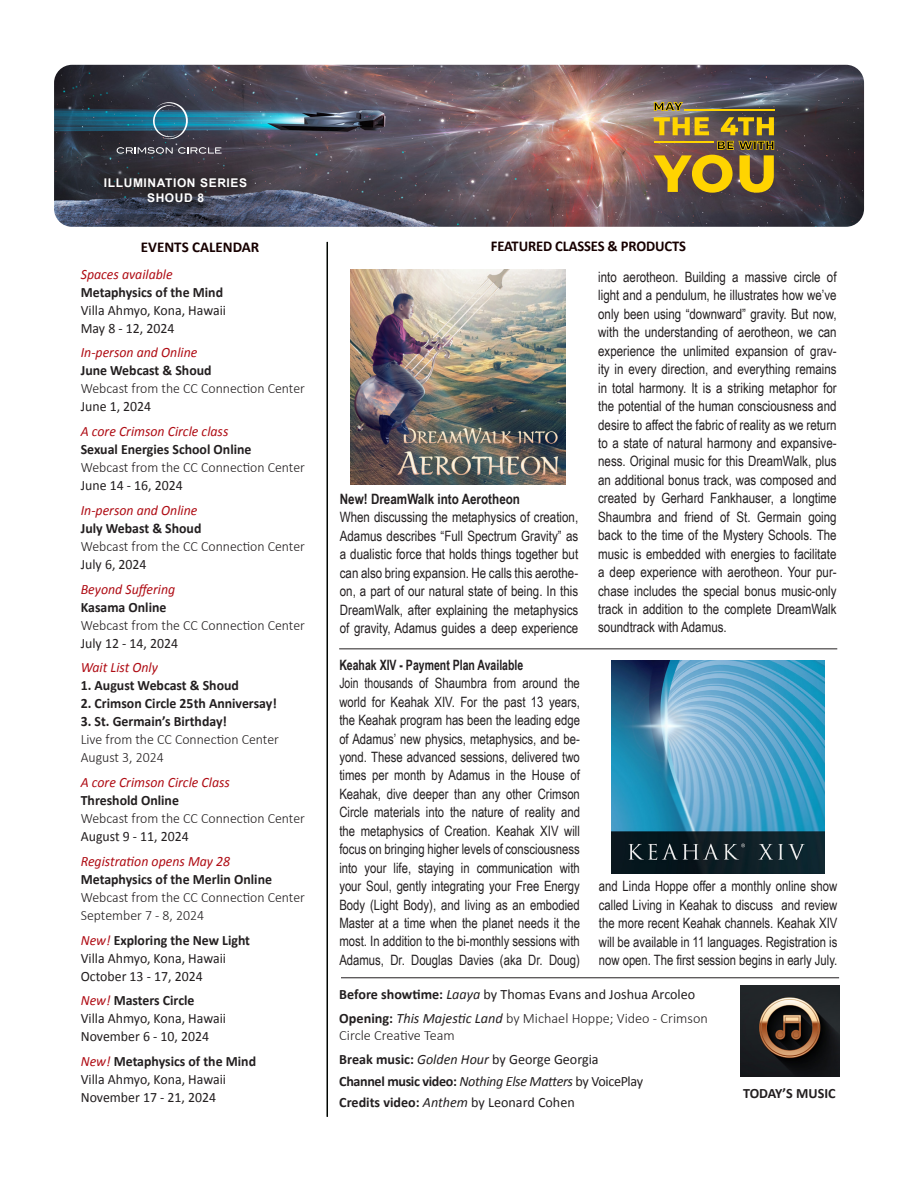
<style>
.page{position:relative;width:918px;height:1188px;background:#fff}
.page>*{position:absolute;margin:0;border:0;box-sizing:border-box;transform-origin:0 0}
.t1{font:700 15px "Calibri";letter-spacing:-.01em;color:#170000}
.t2{font:14.25px/18.5px "Arial Narrow";color:#231f20;text-align:justify}
.t3{font:14.25px/18.5px "Arial Narrow";color:#231f20;text-align:justify;scale:.9 1}
.t4{font:300 14.25px/18px "Calibri";color:#231f20}
.t5{font:700 14.25px "Calibri";color:#231f20}
.t6{font:14.25px "Calibri";color:#231f20}
.t7{font:italic 14.25px "Calibri";color:#af0c14}
.t8{font:700 14.25px "Calibri";letter-spacing:-.025em;color:#231f20}
.t9{font:700 14.25px "Arial Narrow";color:#231f20;scale:.9 1}
.t10{font:700 14.25px "Arial Narrow";color:#231f20}
.t11{font:700 12px "Arial";letter-spacing:.05em;color:#fff}
.s1{font-weight:400}
.s2{font-weight:400;font-style:italic;color:#af0c14}
.s3{font-weight:700}
.s4{font-style:italic}
.s5{font-weight:400;font-style:italic}
</style>
<div class="page">
<img style="left:54px;top:65px;width:810px;height:162px">
<hr style="left:327px;top:242px;width:1px;height:875px;background:#000500">
<img style="left:741px;top:986px;width:98px;height:91px">
<hr style="left:339px;top:648px;width:498px;height:1px;background:#231f20">
<hr style="left:341px;top:977px;width:498px;height:1px;background:#231f20">
<svg style="left:151px;top:100px;width:39px;height:41px"></svg>
<svg style="left:117px;top:147px;width:105px;height:7px"></svg>
<svg style="left:90px;top:164px;width:171px;height:52px"></svg>
<img style="left:351px;top:270px;width:214px;height:214px">
<img style="left:612px;top:661px;width:212px;height:212px">
<svg style="left:654px;top:102px;width:29px;height:9px"></svg>
<svg style="left:654px;top:117px;width:55px;height:18px"></svg>
<svg style="left:721px;top:117px;width:53px;height:18px"></svg>
<svg style="left:654px;top:141px;width:120px;height:52px"></svg>
<hr style="left:684px;top:109px;width:90px;height:2px;background:#ffd400">
<hr style="left:655px;top:141px;width:59px;height:2px;background:#ffd400">
<p class="t11" style="left:104px;top:175px;width:145px">ILLUMINATION SERIES</p>
<p class="t11" style="left:147px;top:190px;width:58px">SHOUD 8</p>
<p class="t1" style="left:141px;top:237px;width:120px">EVENTS CALENDAR</p>
<p class="t7" style="left:81px;top:264px;width:93px">Spaces available</p>
<p class="t5" style="left:81px;top:283px;width:144px">Metaphysics of the Mind</p>
<p class="t6" style="left:81px;top:301px;width:147px">Villa Ahmyo, Kona, Hawaii</p>
<p class="t6" style="left:81px;top:319px;width:95px">May 8 - 12, 2024</p>
<p class="t7" style="left:81px;top:343px;width:118px">In-person and Online</p>
<p class="t5" style="left:81px;top:362px;width:132px">June Webcast &amp; Shoud</p>
<p class="t4" style="left:81px;top:379px;width:226px">Webcast from the CC Connection Center<br><span class="s1">June 1, 2024</span></p>
<p class="t7" style="left:81px;top:422px;width:149px">A core Crimson Circle class</p>
<p class="t5" style="left:81px;top:440px;width:172px">Sexual Energies School Online</p>
<p class="t4" style="left:81px;top:458px;width:226px">Webcast from the CC Connection Center<br><span class="s1">June 14 - 16, 2024</span></p>
<p class="t7" style="left:81px;top:500px;width:118px">In-person and Online</p>
<p class="t5" style="left:81px;top:519px;width:122px">July Webast &amp; Shoud</p>
<p class="t4" style="left:81px;top:536px;width:226px">Webcast from the CC Connection Center<br><span class="s1">July 6, 2024</span></p>
<p class="t7" style="left:81px;top:579px;width:96px">Beyond Suffering</p>
<p class="t5" style="left:81px;top:598px;width:87px">Kasama Online</p>
<p class="t4" style="left:81px;top:615px;width:226px">Webcast from the CC Connection Center<br><span class="s1">July 12 - 14, 2024</span></p>
<p class="t7" style="left:81px;top:658px;width:79px">Wait List Only</p>
<p class="t5" style="left:81px;top:677px;width:160px">1. August Webcast &amp; Shoud</p>
<p class="t5" style="left:81px;top:695px;width:198px">2. Crimson Circle 25th Anniversay!</p>
<p class="t5" style="left:81px;top:713px;width:148px">3. St. Germain’s Birthday!</p>
<p class="t4" style="left:81px;top:730px;width:200px">Live from the CC Connection Center</p>
<p class="t4" style="left:81px;top:748px;width:85px">August 3, 2024</p>
<p class="t7" style="left:81px;top:773px;width:151px">A core Crimson Circle Class</p>
<p class="t5" style="left:81px;top:791px;width:100px">Threshold Online</p>
<p class="t4" style="left:81px;top:809px;width:226px">Webcast from the CC Connection Center<br><span class="s1">August 9 - 11, 2024</span></p>
<p class="t7" style="left:81px;top:851px;width:151px">Registration opens May 28</p>
<p class="t5" style="left:81px;top:870px;width:193px">Metaphysics of the Merlin Online</p>
<p class="t4" style="left:81px;top:887px;width:226px">Webcast from the CC Connection Center</p>
<p class="t4" style="left:81px;top:905px;width:125px">September 7 - 8, 2024</p>
<p class="t5" style="left:81px;top:931px;width:171px"><span class="s2">New!</span> Exploring the New Light</p>
<p class="t6" style="left:81px;top:949px;width:147px">Villa Ahmyo, Kona, Hawaii</p>
<p class="t6" style="left:81px;top:967px;width:123px">October 13 - 17, 2024</p>
<p class="t5" style="left:81px;top:992px;width:115px"><span class="s2">New!</span> Masters Circle</p>
<p class="t6" style="left:81px;top:1010px;width:147px">Villa Ahmyo, Kona, Hawaii</p>
<p class="t6" style="left:81px;top:1028px;width:130px">November 6 - 10, 2024</p>
<p class="t5" style="left:81px;top:1052px;width:177px"><span class="s2">New!</span> Metaphysics of the Mind</p>
<p class="t6" style="left:81px;top:1070px;width:147px">Villa Ahmyo, Kona, Hawaii</p>
<p class="t6" style="left:81px;top:1088px;width:137px">November 17 - 21, 2024</p>
<p class="t1" style="left:491px;top:237px;width:197px">FEATURED CLASSES &amp; PRODUCTS</p>
<p class="t10" style="left:340px;top:488px;width:182px">New! DreamWalk into Aerotheon</p>
<p class="t2" style="left:340px;top:508px;width:240px">When discussing the metaphysics of creation, Adamus describes “Full Spectrum Gravity” as a dualistic force that holds things together but can also bring expansion. He calls this aerothe&shy;on, a part of our natural state of being. In this DreamWalk, after explaining the metaphysics of gravity, Adamus guides a deep experience</p>
<p class="t9" style="left:339px;top:654px;width:206px">Keahak XIV - Payment Plan Available</p>
<p class="t3" style="left:339px;top:673px;width:269px">Join thousands of Shaumbra from around the world for Keahak XIV. For the past 13 years, the Keahak program has been the leading edge of Adamus’ new physics, metaphysics, and be&shy;yond. These advanced sessions, delivered two times per month by Adamus in the House of Keahak, dive deeper than any other Crimson Circle materials into the nature of reality and the metaphysics of Creation. Keahak XIV will focus on bringing higher levels of consciousness into your life, staying in communication with your Soul, gently integrating your Free Energy Body (Light Body), and living as an embodied Master at a time when the planet needs it the most. In addition to the bi-monthly sessions with Adamus, Dr. Douglas Davies (aka Dr. Doug)</p>
<p class="t2" style="left:598px;top:267px;width:240px">into aerotheon. Building a massive circle of light and a pendulum, he illustrates how we’ve only been using “downward” gravity. But now, with the understanding of aerotheon, we can experience the unlimited expansion of grav&shy;ity in every direction, and everything remains in total harmony. It is a striking metaphor for the potential of the human consciousness and desire to affect the fabric of reality as we return to a state of natural harmony and expansive&shy;ness. Original music for this DreamWalk, plus an additional bonus track, was composed and created by Gerhard Fankhauser, a longtime Shaumbra and friend of St. Germain going back to the time of the Mystery Schools. The music is embedded with energies to facilitate a deep experience with aerotheon. Your pur&shy;chase includes the special bonus music-only track in addition to the complete DreamWalk soundtrack with Adamus.</p>
<p class="t2" style="left:599px;top:877px;width:240px">and Linda Hoppe offer a monthly online show called Living in Keahak to discuss and review the more recent Keahak channels. Keahak XIV will be available in 11 languages. Registration is now open. The first session begins in early July.</p>
<p class="t6" style="left:339px;top:985px;width:358px"><span class="s3">Before showtime:</span> <span class="s4">Laaya</span> by Thomas Evans and Joshua Arcoleo</p>
<p class="t4" style="left:339px;top:1009px;width:370px;line-height:17.1px"><span class="s3">Opening:</span> <span class="s5">This Majestic Land</span> by Michael Hoppe; Video - Crimson<br>Circle Creative Team</p>
<p class="t6" style="left:339px;top:1050px;width:261px"><span class="s3">Break music:</span> <span class="s4">Golden Hour</span> by George Georgia</p>
<p class="t8" style="left:339px;top:1072px;width:305px">Channel music video: <span class="s5">Nothing Else Matters</span> <span class="s1">by VoicePlay</span></p>
<p class="t6" style="left:339px;top:1094px;width:237px"><span class="s3">Credits video:</span> <span class="s4">Anthem</span> by Leonard Cohen</p>
<p class="t5" style="left:743px;top:1085px;width:94px">TODAY’S MUSIC</p>
</div>
